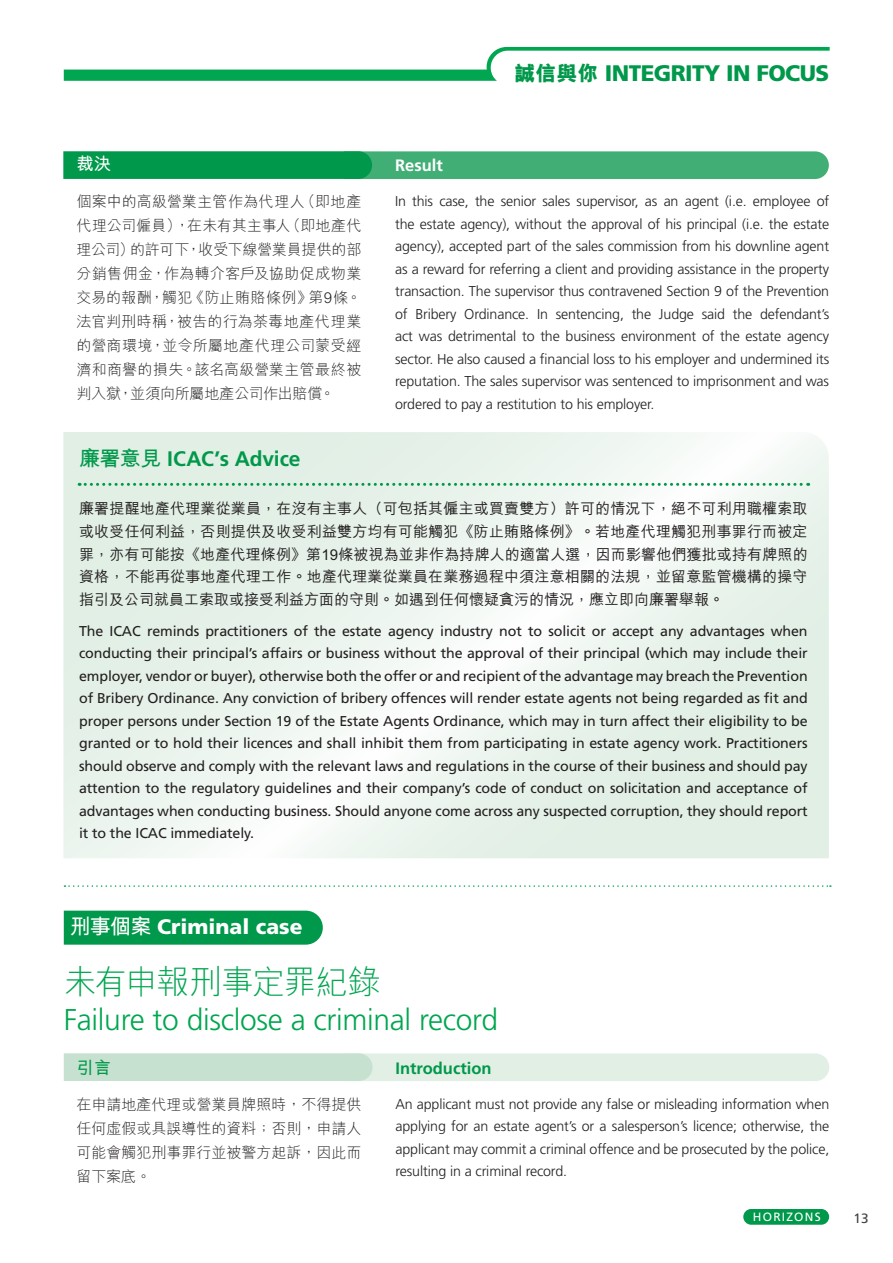
<style>
.page{position:relative;width:893px;height:1263px;background:#fff}
.page>*{position:absolute;margin:0;border:0;box-sizing:border-box;transform-origin:0 0}
.t1{font:300 33px "M Hei HK";letter-spacing:-.045em;color:#00a650}
.t2{font:300 30px "Frutiger";letter-spacing:-.01em;color:#00a650}
.t3{font:900 22.5px "Frutiger";letter-spacing:-.025em;color:#00984a}
.t4{font:700 21px "Frutiger";letter-spacing:-.005em;color:#00984a}
.t5{font:900 21px "Frutiger";color:#fff}
.t6{font:700 17.25px "M Hei HK";color:#00984a}
.t7{font:700 17.25px "M Hei HK";color:#fff}
.t8{font:700 16.5px "Frutiger";color:#00984a}
.t9{font:700 16.5px "Frutiger";color:#fff}
.t10{font:500 15px/22.5px "M Hei HK";color:#231f20;text-align:justify}
.t11{font:300 15px/24px "M Hei HK";color:#231f20;text-align:justify}
.t12{font:14.25px/22.5px "Frutiger";letter-spacing:-.01em;color:#231f20;text-align:justify}
.t13{font:300 14.25px/22.5px "Frutiger";letter-spacing:-.01em;color:#231f20;text-align:justify}
.t14{font:13.5px "Frutiger";color:#414142}
.t15{font:12px "Frutiger";letter-spacing:.1em;color:#fff}
.s1{font-family:"M Hei HK";font-weight:800;font-size:21px}
.s2{font-family:"M Hei HK"}
.s3{font-family:"M Hei HK";font-weight:700}
</style>
<div class="page">
<svg style="left:64px;top:1053px;width:765px;height:28px;background:#d6e9dc"></svg>
<svg style="left:64px;top:885px;width:767px;height:2px"></svg>
<div style="left:743px;top:1209px;width:86px;height:16px;background:#00984a;border-radius:8px"></div>
<svg style="left:64px;top:47px;width:766px;height:34px"></svg>
<svg style="left:63px;top:432px;width:766px;height:426px;fill:#e8f3eb"></svg>
<svg style="left:63px;top:151px;width:766px;height:28px;background:#2aa666"></svg>
<svg style="left:79px;top:483px;width:730px;height:3px;background:#94d1b1"></svg>
<div style="left:64px;top:911px;width:259px;height:34px;background:#00984a"></div>
<p class="t7" style="left:76px;top:151px;width:36px">裁決</p>
<p class="t11" style="left:76px;top:189px;width:286px">個案中的高級營業主管作為代理人（即地產代理公司僱員），在未有其主事人（即地產代理公司）的許可下，收受下線營業員提供的部分銷售佣金，作為轉介客戶及協助促成物業交易的報酬，觸犯《防止賄賂條例》第9條。法官判刑時稱，被告的行為荼毒地產代理業的營商環境，並令所屬地產代理公司蒙受經濟和商譽的損失。該名高級營業主管最終被判入獄，並須向所屬地產公司作出賠償。</p>
<p class="t3" style="left:514px;top:59px;width:316px"><span class="s1">誠信與你</span> INTEGRITY IN FOCUS</p>
<p class="t9" style="left:395px;top:155px;width:49px">Result</p>
<p class="t13" style="left:395px;top:190px;width:436px">In this case, the senior sales supervisor, as an agent (i.e. employee of the estate agency), without the approval of his principal (i.e. the estate agency), accepted part of the sales commission from his downline agent as a reward for referring a client and providing assistance in the property transaction. The supervisor thus contravened Section 9 of the Prevention of Bribery Ordinance. In sentencing, the Judge said the defendant’s act was detrimental to the business environment of the estate agency sector. He also caused a financial loss to his employer and undermined its reputation. The sales supervisor was sentenced to imprisonment and was ordered to pay a restitution to his employer.</p>
<p class="t4" style="left:79px;top:447px;width:223px"><span class="s2">廉署意見</span> ICAC’s Advice</p>
<p class="t10" style="left:79px;top:497px;width:730px">廉署提醒地產代理業從業員，在沒有主事人（可包括其僱主或買賣雙方）許可的情況下，絕不可利用職權索取或收受任何利益，否則提供及收受利益雙方均有可能觸犯《防止賄賂條例》。若地產代理觸犯刑事罪行而被定罪，亦有可能按《地產代理條例》第19條被視為並非作為持牌人的適當人選，因而影響他們獲批或持有牌照的資格，不能再從事地產代理工作。地產代理業從業員在業務過程中須注意相關的法規，並留意監管機構的操守指引及公司就員工索取或接受利益方面的守則。如遇到任何懷疑貪污的情況，應立即向廉署舉報。</p>
<p class="t12" style="left:79px;top:619px;width:730px">The ICAC reminds practitioners of the estate agency industry not to solicit or accept any advantages when conducting their principal’s affairs or business without the approval of their principal (which may include their employer, vendor or buyer), otherwise both the offer or and recipient of the advantage may breach the Prevention of Bribery Ordinance. Any conviction of bribery offences will render estate agents not being regarded as fit and proper persons under Section 19 of the Estate Agents Ordinance, which may in turn affect their eligibility to be granted or to hold their licences and shall inhibit them from participating in estate agency work. Practitioners should observe and comply with the relevant laws and regulations in the course of their business and should pay attention to the regulatory guidelines and their company’s code of conduct on solicitation and acceptance of advantages when conducting business. Should anyone come across any suspected corruption, they should report it to the ICAC immediately.</p>
<p class="t5" style="left:70px;top:914px;width:234px"><span class="s3">刑事個案</span> Criminal case</p>
<p class="t1" style="left:64px;top:958px;width:318px">未有申報刑事定罪紀錄</p>
<p class="t2" style="left:64px;top:1002px;width:436px">Failure to disclose a criminal record</p>
<p class="t6" style="left:77px;top:1055px;width:36px">引言</p>
<p class="t11" style="left:77px;top:1092px;width:286px">在申請地產代理或營業員牌照時，不得提供任何虛假或具誤導性的資料；否則，申請人可能會觸犯刑事罪行並被警方起訴，因此而留下案底。</p>
<p class="t8" style="left:396px;top:1058px;width:97px">Introduction</p>
<p class="t13" style="left:396px;top:1092px;width:435px">An applicant must not provide any false or misleading information when applying for an estate agent’s or a salesperson’s licence; otherwise, the applicant may commit a criminal offence and be prosecuted by the police, resulting in a criminal record.</p>
<p class="t15" style="left:753px;top:1210px;width:69px">HORIZONS</p>
<p class="t14" style="left:854px;top:1210px;width:17px">13</p>
</div>
